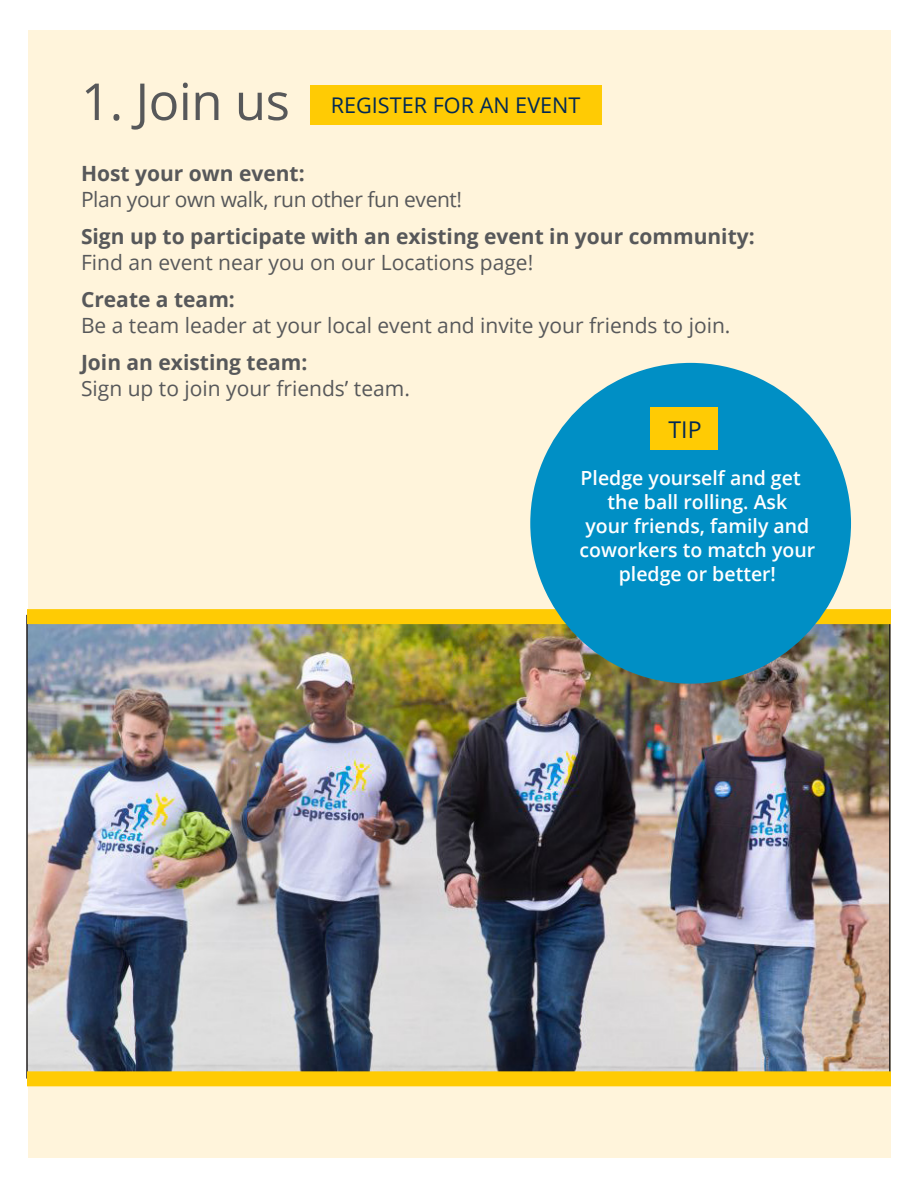
<style>
.page{position:relative;width:918px;height:1188px;background:#fff}
.page>*{position:absolute;margin:0;border:0;box-sizing:border-box;transform-origin:0 0}
.t1{font:51px "Open Sans";letter-spacing:-.01em;color:#57585a}
.t2{font:23.1px "Open Sans";color:#002855}
.t3{font:21.6px "Open Sans";color:#002855}
.t4{font:21px "Open Sans";color:#57585a}
.t5{font:700 21px "Open Sans";color:#57585a}
.t6{font:21px "Open Sans";letter-spacing:-.02em;color:#57585a}
.t7{font:600 19.5px "Open Sans";color:#fff}
</style>
<div class="page">
<div style="left:28px;top:30px;width:863px;height:1128px;background:#fff4db"></div>
<div style="left:310px;top:85px;width:292px;height:40px;background:#ffcb04"></div>
<img style="left:29px;top:624px;width:859px;height:447px">
<div style="left:27px;top:609px;width:864px;height:15px;background:#ffcb04"></div>
<div style="left:27px;top:1071px;width:864px;height:15px;background:#ffcb04"></div>
<div style="left:530px;top:363px;width:321px;height:321px;background:#008fc5;border-radius:50%"></div>
<div style="left:650px;top:407px;width:68px;height:42px;background:#ffcb04"></div>
<h1 class="t1" style="left:81px;top:81px;width:210px">1. Join us</h1>
<p class="t3" style="left:331px;top:97px;width:251px">REGISTER FOR AN EVENT</p>
<p class="t5" style="left:81px;top:165px;width:225px">Host your own event:</p>
<p class="t6" style="left:81px;top:191px;width:383px">Plan your own walk, run other fun event!</p>
<p class="t5" style="left:81px;top:228px;width:675px">Sign up to participate with an existing event in your community:</p>
<p class="t4" style="left:81px;top:254px;width:454px">Find an event near you on our Locations page!</p>
<p class="t5" style="left:81px;top:291px;width:155px">Create a team:</p>
<p class="t4" style="left:81px;top:317px;width:651px">Be a team leader at your local event and invite your friends to join.</p>
<p class="t5" style="left:81px;top:354px;width:228px">Join an existing team:</p>
<p class="t4" style="left:81px;top:380px;width:330px">Sign up to join your friends’ team.</p>
<p class="t2" style="left:668px;top:420px;width:35px">TIP</p>
<p class="t7" style="left:581px;top:470px;width:222px">Pledge yourself and get</p>
<p class="t7" style="left:608px;top:494px;width:181px">the ball rolling. Ask</p>
<p class="t7" style="left:585px;top:518px;width:225px">your friends, family and</p>
<p class="t7" style="left:580px;top:542px;width:237px">coworkers to match your</p>
<p class="t7" style="left:619px;top:566px;width:159px">pledge or better!</p>
</div>
